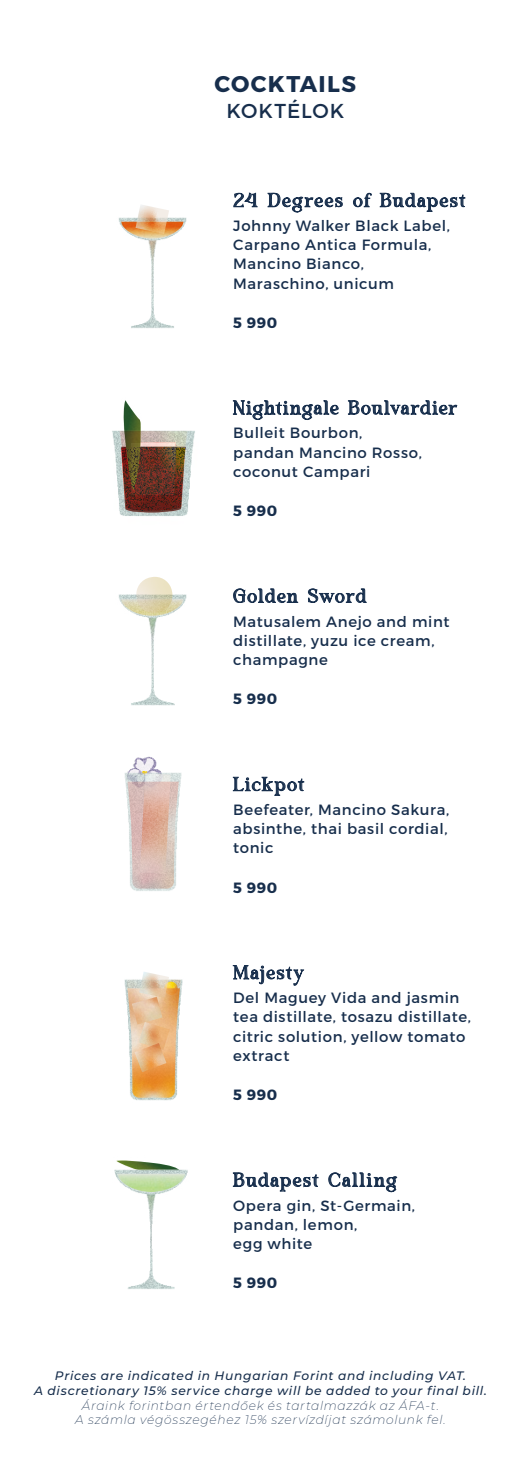
<style>
.page{position:relative;width:521px;height:1474px;background:#fff}
.page>*{position:absolute;margin:0;border:0;box-sizing:border-box;transform-origin:0 0}
.t1{font:700 22.75px "Montserrat";letter-spacing:.055em;color:#172e4c}
.t2{font:20.12px "Montserrat";letter-spacing:.045em;color:#172e4c}
.t3{font:19.25px "Baguile";letter-spacing:.08em;color:#172e4c}
.t4{font:14.88px/19.2px "Montserrat";letter-spacing:.04em;color:#172e4c}
.t5{font:700 14.88px "Montserrat";letter-spacing:.05em;color:#172e4c}
.t6{font:italic 500 12.25px/14.7px "Montserrat";letter-spacing:.055em;color:#172e4c;text-align:center}
.t7{font:italic 200 12.25px/14.7px "Montserrat";letter-spacing:.055em;color:#172e4c;text-align:center}
</style>
<div class="page">
<svg style="left:234px;top:193px;width:23px;height:14px"></svg>
<svg style="left:268px;top:193px;width:75px;height:20px"></svg>
<svg style="left:353px;top:192px;width:18px;height:15px"></svg>
<svg style="left:380px;top:192px;width:85px;height:19px"></svg>
<svg style="left:233px;top:400px;width:105px;height:20px"></svg>
<svg style="left:348px;top:400px;width:109px;height:15px"></svg>
<svg style="left:233px;top:589px;width:65px;height:14px"></svg>
<svg style="left:308px;top:588px;width:58px;height:15px"></svg>
<svg style="left:233px;top:776px;width:71px;height:19px"></svg>
<svg style="left:233px;top:965px;width:71px;height:20px"></svg>
<svg style="left:233px;top:1172px;width:85px;height:19px"></svg>
<svg style="left:328px;top:1172px;width:69px;height:21px"></svg>
<img style="left:123px;top:400px;width:13px;height:15px">
<img style="left:112px;top:415px;width:83px;height:101px">
<img style="left:131px;top:649px;width:44px;height:57px">
<img style="left:119px;top:594px;width:68px;height:55px">
<svg style="left:121px;top:577px;width:62px;height:39px"></svg>
<img style="left:124px;top:773px;width:58px;height:118px">
<svg style="left:126px;top:756px;width:53px;height:132px"></svg>
<img style="left:124px;top:979px;width:59px;height:122px">
<svg style="left:127px;top:972px;width:53px;height:125px;background:#e6bd8e"></svg>
<img style="left:127px;top:1225px;width:48px;height:64px">
<img style="left:114px;top:1160px;width:74px;height:65px">
<img style="left:131px;top:272px;width:43px;height:56px">
<img style="left:118px;top:205px;width:69px;height:67px">
<h1 class="t1" style="left:215px;top:69px;width:143px">COCKTAILS</h1>
<h2 class="t2" style="left:226px;top:98px;width:119px">KOKTÉLOK</h2>
<p class="t3" style="left:233px;top:188px;width:233px">24 Degrees of Budapest</p>
<p class="t4" style="left:233px;top:216px;width:218px">Johnny Walker Black Label,<br>Carpano Antica Formula,<br>Mancino Bianco,<br>Maraschino, unicum</p>
<p class="t5" style="left:233px;top:313px;width:46px">5 990</p>
<p class="t3" style="left:233px;top:395px;width:225px">Nightingale Boulvardier</p>
<p class="t4" style="left:233px;top:423px;width:190px">Bulleit Bourbon, pandan Mancino Rosso, coconut Campari</p>
<p class="t5" style="left:233px;top:501px;width:46px">5 990</p>
<p class="t3" style="left:233px;top:584px;width:135px">Golden Sword</p>
<p class="t4" style="left:233px;top:611px;width:218px">Matusalem Anejo and mint distillate, yuzu ice cream, champagne</p>
<p class="t5" style="left:233px;top:690px;width:46px">5 990</p>
<p class="t3" style="left:233px;top:772px;width:72px">Lickpot</p>
<p class="t4" style="left:233px;top:800px;width:218px">Beefeater, Mancino Sakura, absinthe, thai basil cordial, tonic</p>
<p class="t5" style="left:233px;top:878px;width:46px">5 990</p>
<p class="t3" style="left:233px;top:960px;width:72px">Majesty</p>
<p class="t4" style="left:233px;top:988px;width:239px">Del Maguey Vida and jasmin tea distillate, tosazu distillate, citric solution, yellow tomato extract</p>
<p class="t5" style="left:233px;top:1085px;width:46px">5 990</p>
<p class="t3" style="left:233px;top:1167px;width:165px">Budapest Calling</p>
<p class="t4" style="left:233px;top:1195px;width:183px">Opera gin, St-Germain, pandan, lemon,<br>egg white</p>
<p class="t5" style="left:233px;top:1273px;width:46px">5 990</p>
<p class="t6" style="left:34px;top:1367px;width:454px">Prices are indicated in Hungarian Forint and including VAT.<br>A discretionary 15% service charge will be added to your final bill.</p>
<p class="t7" style="left:75px;top:1397px;width:372px">Áraink forintban értendőek és tartalmazzák az ÁFA-t.<br>A számla végösszegéhez 15% szervízdíjat számolunk fel.</p>
</div>
